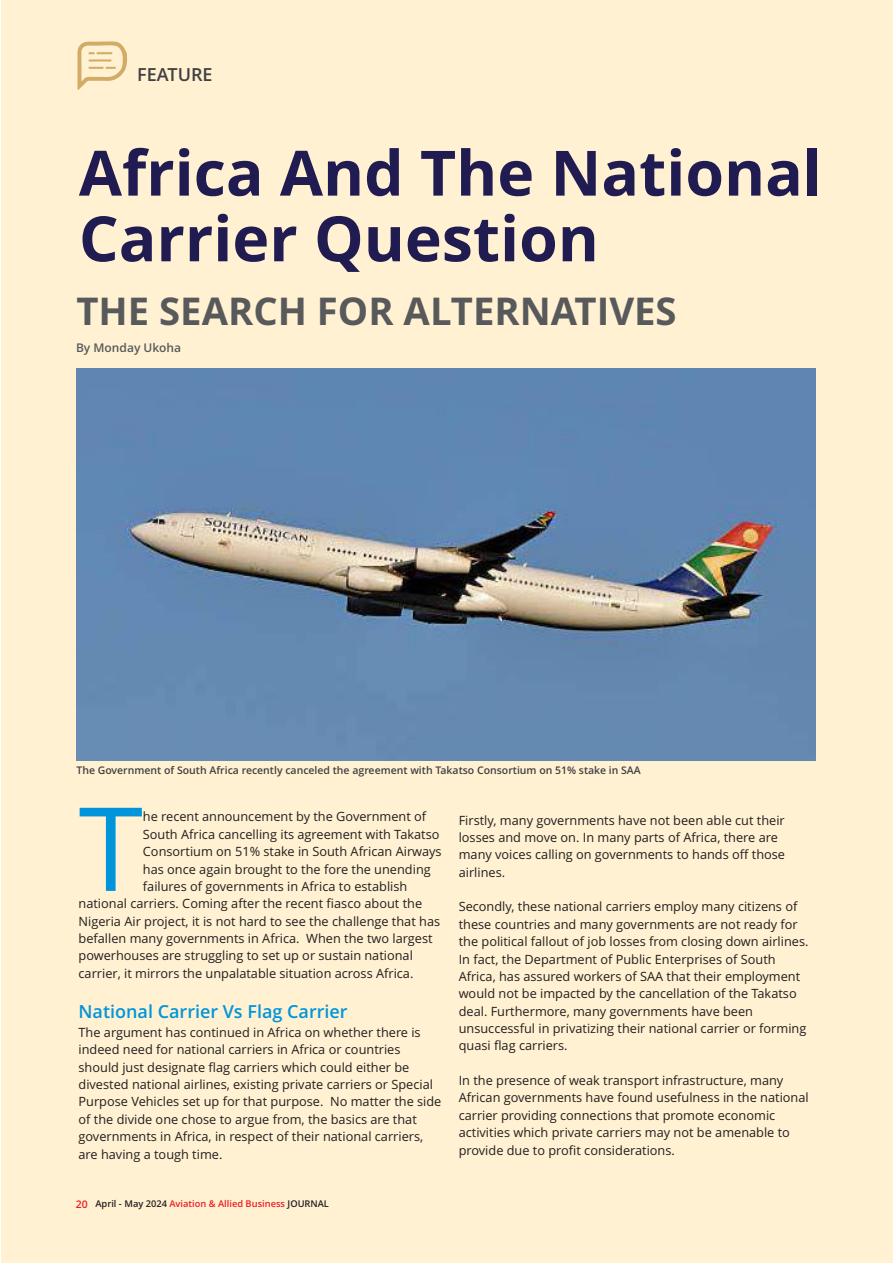
<style>
.page{position:relative;width:893px;height:1263px;background:#fff}
.page>*{position:absolute;margin:0;border:0;box-sizing:border-box;transform-origin:0 0}
.t1{font:116.4px "Open Sans";color:#0095da}
.t2{font:700 62.55px/65.7px "Open Sans";color:#201c51}
.t3{font:700 38.25px "Open Sans";color:#58595b}
.t4{font:600 18px "Open Sans";color:#0095da}
.t5{font:600 18px "Open Sans";color:#404041}
.t6{font:12.75px/17.4px "Open Sans";color:#231f20}
.t7{font:600 12px "Open Sans";color:#58595b}
.t8{font:600 10.5px "Open Sans";color:#404041}
.t9{font:600 10.5px "Open Sans";color:#ed1c24}
.t10{font:600 9.3px "Open Sans";color:#ed1c24}
.s1{color:#231f20}
</style>
<div class="page">
<div style="left:1px;top:0;width:892px;height:1263px;background:#fff1d2"></div>
<img style="left:77px;top:369px;width:738px;height:391px">
<svg style="left:77px;top:41px;width:51px;height:49px"></svg>
<h3 class="t5" style="left:137px;top:67px;width:77px">FEATURE</h3>
<h2 class="t2" style="left:79px;top:146px;width:745px">Africa And The National<br>Carrier Question</h2>
<h3 class="t3" style="left:76px;top:296px;width:602px">THE SEARCH FOR ALTERNATIVES</h3>
<p class="t7" style="left:76px;top:343px;width:106px">By Monday Ukoha</p>
<p class="t8" style="left:76px;top:766px;width:566px">The Government of South Africa recently canceled the agreement with Takatso Consortium on 51% stake in SAA</p>
<h1 class="t1" style="left:79px;top:802px;width:66px">T</h1>
<p class="t6" style="left:143px;top:809px;width:285px">he recent announcement by the Government of</p>
<p class="t6" style="left:143px;top:827px;width:298px">South Africa cancelling its agreement with Takatso</p>
<p class="t6" style="left:143px;top:844px;width:300px">Consortium on 51% stake in South African Airways</p>
<p class="t6" style="left:143px;top:861px;width:289px">has once again brought to the fore the unending</p>
<p class="t6" style="left:143px;top:879px;width:266px">failures of governments in Africa to establish</p>
<p class="t6" style="left:79px;top:896px;width:345px">national carriers. Coming after the recent fiasco about the</p>
<p class="t6" style="left:79px;top:913px;width:363px">Nigeria Air project, it is not hard to see the challenge that has</p>
<p class="t6" style="left:79px;top:931px;width:355px">befallen many governments in Africa. When the two largest</p>
<p class="t6" style="left:79px;top:948px;width:336px">powerhouses are struggling to set up or sustain national</p>
<p class="t6" style="left:79px;top:966px;width:336px">carrier, it mirrors the unpalatable situation across Africa.</p>
<h3 class="t4" style="left:79px;top:1004px;width:271px">National Carrier Vs Flag Carrier</h3>
<p class="t6" style="left:79px;top:1025px;width:364px">The argument has continued in Africa on whether there is indeed need for national carriers in Africa or countries should just designate flag carriers which could either be divested national airlines, existing private carriers or Special Purpose Vehicles set up for that purpose. No matter the side of the divide one chose to argue from, the basics are that governments in Africa, in respect of their national carriers, are having a tough time.</p>
<p class="t9" style="left:76px;top:1199px;width:13px">20</p>
<p class="t10" style="left:95px;top:1200px;width:235px"><span class="s1">April - May 2024</span> Aviation &amp; Allied Business <span class="s1">JOURNAL</span></p>
<p class="t6" style="left:459px;top:812px;width:328px">Firstly, many governments have not been able cut their losses and move on. In many parts of Africa, there are many voices calling on governments to hands off those airlines.</p>
<p class="t6" style="left:459px;top:899px;width:351px">Secondly, these national carriers employ many citizens of these countries and many governments are not ready for the political fallout of job losses from closing down airlines.<br>In fact, the Department of Public Enterprises of South Africa, has assured workers of SAA that their employment would not be impacted by the cancellation of the Takatso deal. Furthermore, many governments have been unsuccessful in privatizing their national carrier or forming quasi flag carriers.</p>
<p class="t6" style="left:459px;top:1073px;width:351px">In the presence of weak transport infrastructure, many African governments have found usefulness in the national carrier providing connections that promote economic activities which private carriers may not be amenable to provide due to profit considerations.</p>
</div>
